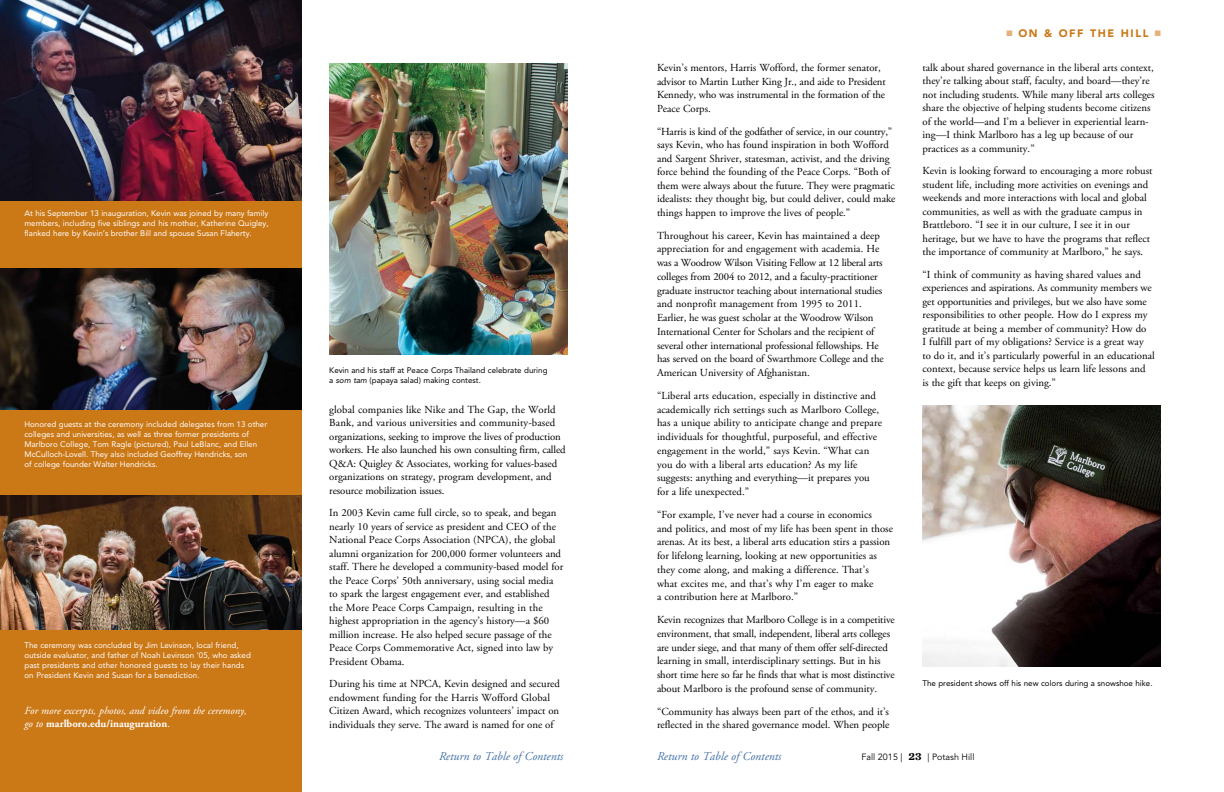
<style>
.page{position:relative;width:1224px;height:792px;background:#fff}
.page>*{position:absolute;margin:0;border:0;box-sizing:border-box;transform-origin:0 0}
.t1{font:italic 12px "Adobe Garamond Pro";color:#4372a7}
.t2{font:700 11px "Chronicle Text G1";color:#000}
.t3{font:10.8px/13.5px "Adobe Garamond Pro";color:#000}
.t4{font:italic 10.8px/13.5px "Adobe Garamond Pro";color:#fff}
.t5{font:900 10.8px "Avenir";letter-spacing:.15em;color:#cb7817}
.t6{font:9px "Avenir";color:#000}
.t7{font:8px/10px "Avenir";color:#fff}
.t8{font:8px/10px "Avenir";color:#000}
.s1{font-weight:700;font-style:normal}
.s2{font-style:normal}
.s3{font-style:italic}
.s4{color:#e5b27d}
</style>
<div class="page">
<div style="left:0;top:0;width:302px;height:792px;background:#cb7817"></div>
<img style="left:922px;top:405px;width:239px;height:262px">
<img style="left:329px;top:63px;width:239px;height:292px">
<img style="left:0;top:268px;width:302px;height:142px">
<img style="left:0;top:0;width:301px;height:201px">
<img style="left:0;top:495px;width:301px;height:135px">
<p class="t7" style="left:24px;top:208px;width:246px;text-align:justify">At his September 13 inauguration, Kevin was joined by many family members, including five siblings and his mother, Katherine Quigley, flanked here by Kevin’s brother Bill and spouse Susan Flaherty.</p>
<p class="t7" style="left:24px;top:419px;width:244px">Honored guests at the ceremony included delegates from 13 other colleges and universities, as well as three former presidents of Marlboro College, Tom Ragle (pictured), Paul LeBlanc, and Ellen McCulloch-Lovell. They also included Geoffrey Hendricks, son<br>of college founder Walter Hendricks.</p>
<p class="t7" style="left:24px;top:640px;width:228px">The ceremony was concluded by Jim Levinson, local friend, outside evaluator, and father of Noah Levinson ’05, who asked past presidents and other honored guests to lay their hands on President Kevin and Susan for a benediction.</p>
<p class="t4" style="left:24px;top:704px;width:224px">For more excerpts, photos, and video from the ceremony, go to <span class="s1">marlboro.edu/inauguration</span><span class="s2">.</span></p>
<p class="t8" style="left:329px;top:365px;width:220px">Kevin and his staff at Peace Corps Thailand celebrate during a <span class="s3">som tam</span> (papaya salad) making contest.</p>
<p class="t3" style="left:329px;top:403px;width:238px">global companies like Nike and The Gap, the World Bank, and various universities and community-based organizations, seeking to improve the lives of production workers. He also launched his own consulting firm, called Q&amp;A: Quigley &amp; Associates, working for values-based organizations on strategy, program development, and resource mobilization issues.</p>
<p class="t3" style="left:329px;top:507px;width:235px">In 2003 Kevin came full circle, so to speak, and began nearly 10 years of service as president and CEO of the National Peace Corps Association (NPCA), the global alumni organization for 200,000 former volunteers and staff. There he developed a community-based model for the Peace Corps’ 50th anniversary, using social media to spark the largest engagement ever, and established the More Peace Corps Campaign, resulting in the highest appropriation in the agency’s history—a $60 million increase. He also helped secure passage of the Peace Corps Commemorative Act, signed into law by President Obama.</p>
<p class="t3" style="left:329px;top:678px;width:232px">During his time at NPCA, Kevin designed and secured endowment funding for the Harris Wofford Global Citizen Award, which recognizes volunteers’ impact on individuals they serve. The award is named for one of</p>
<p class="t3" style="left:657px;top:61px;width:230px">Kevin’s mentors, Harris Wofford, the former senator, advisor to Martin Luther King Jr., and aide to President Kennedy, who was instrumental in the formation of the Peace Corps.</p>
<p class="t3" style="left:657px;top:125px;width:240px">“Harris is kind of the godfather of service, in our country,” says Kevin, who has found inspiration in both Wofford and Sargent Shriver, statesman, activist, and the driving force behind the founding of the Peace Corps. “Both of them were always about the future. They were pragmatic idealists: they thought big, but could deliver, could make things happen to improve the lives of people.”</p>
<p class="t3" style="left:657px;top:229px;width:228px">Throughout his career, Kevin has maintained a deep appreciation for and engagement with academia. He was a Woodrow Wilson Visiting Fellow at 12 liberal arts colleges from 2004 to 2012, and a faculty-practitioner graduate instructor teaching about international studies and nonprofit management from 1995 to 2011.<br>Earlier, he was guest scholar at the Woodrow Wilson International Center for Scholars and the recipient of several other international professional fellowships. He has served on the board of Swarthmore College and the American University of Afghanistan.</p>
<p class="t3" style="left:657px;top:389px;width:226px">“Liberal arts education, especially in distinctive and academically rich settings such as Marlboro College, has a unique ability to anticipate change and prepare individuals for thoughtful, purposeful, and effective engagement in the world,” says Kevin. “What can you do with a liberal arts education? As my life suggests: anything and everything—it prepares you for a life unexpected.”</p>
<p class="t3" style="left:657px;top:508px;width:238px">“For example, I’ve never had a course in economics<br>and politics, and most of my life has been spent in those arenas. At its best, a liberal arts education stirs a passion for lifelong learning, looking at new opportunities as they come along, and making a difference. That’s<br>what excites me, and that’s why I’m eager to make<br>a contribution here at Marlboro.”</p>
<p class="t3" style="left:657px;top:613px;width:239px">Kevin recognizes that Marlboro College is in a competitive environment, that small, independent, liberal arts colleges are under siege, and that many of them offer self-directed learning in small, interdisciplinary settings. But in his short time here so far he finds that what is most distinctive about Marlboro is the profound sense of community.</p>
<p class="t3" style="left:657px;top:705px;width:234px">“Community has always been part of the ethos, and it’s reflected in the shared governance model. When people</p>
<p class="t5" style="left:1006px;top:27px;width:156px"><span class="s4">■</span> ON &amp; OFF THE HILL <span class="s4">■</span></p>
<p class="t3" style="left:923px;top:61px;width:234px">talk about shared governance in the liberal arts context, they’re talking about staff, faculty, and board—they’re not including students. While many liberal arts colleges share the objective of helping students become citizens of the world—and I’m a believer in experiential learn&shy;ing—I think Marlboro has a leg up because of our practices as a community.”</p>
<p class="t3" style="left:923px;top:164px;width:231px">Kevin is looking forward to encouraging a more robust student life, including more activities on evenings and weekends and more interactions with local and global communities, as well as with the graduate campus in Brattleboro. “I see it in our culture, I see it in our heritage, but we have to have the programs that reflect the importance of community at Marlboro,” he says.</p>
<p class="t3" style="left:923px;top:268px;width:234px">“I think of community as having shared values and experiences and aspirations. As community members we get opportunities and privileges, but we also have some responsibilities to other people. How do I express my gratitude at being a member of community? How do<br>I fulfill part of my obligations? Service is a great way to do it, and it’s particularly powerful in an educational context, because service helps us learn life lessons and<br>is the gift that keeps on giving.”</p>
<p class="t8" style="left:922px;top:679px;width:232px">The president shows off his new colors during a snowshoe hike.</p>
<p class="t1" style="left:439px;top:749px;width:126px">Return to Table of Contents</p>
<p class="t1" style="left:657px;top:749px;width:126px">Return to Table of Contents</p>
<p class="t6" style="left:861px;top:752px;width:43px">Fall 2015 |</p>
<p class="t6" style="left:928px;top:752px;width:48px">| Potash Hill</p>
<p class="t2" style="left:909px;top:747px;width:14px">23</p>
</div>
